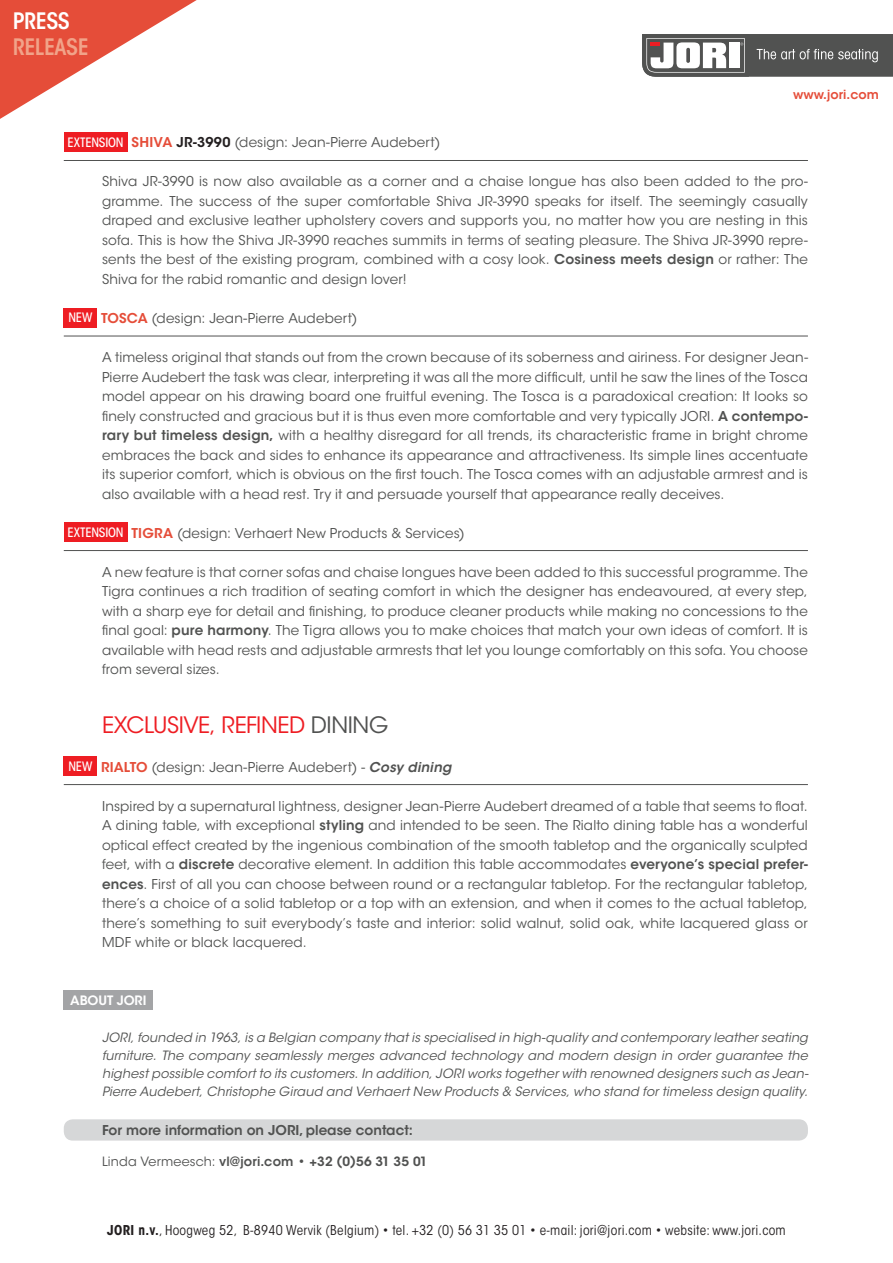
<style>
.page{position:relative;width:893px;height:1263px;background:#fff}
.page>*{position:absolute;margin:0;border:0;box-sizing:border-box;transform-origin:0 0}
.t1{font:22.5px "ITC Avant Garde Std";letter-spacing:-.015em;color:#ee1d23}
.t2{font:600 condensed 22.5px "ITC Avant Garde Std";letter-spacing:-.02em;color:#f1a389}
.t3{font:600 condensed 22.5px "ITC Avant Garde Std";letter-spacing:-.02em;color:#fff}
.t4{font:13.5px/19.5px "ITC Avant Garde Std";letter-spacing:.01em;color:#515251;text-align:justify}
.Standaard{font:condensed 13.5px "ITC Avant Garde Std";letter-spacing:.02em;color:#231f20}
.t5{font:600 13.5px "ITC Avant Garde Std";color:#515251}
.t6{font:500 condensed 12.9px "ITC Avant Garde Std";letter-spacing:-.01em;color:#fff}
.t7{font:600 12.9px "ITC Avant Garde Std";letter-spacing:-.005em;color:#fff}
.Tekst{font:italic 12.75px/18px "ITC Avant Garde Std";letter-spacing:.015em;color:#515251;text-align:justify}
.t8{font:600 12.75px "ITC Avant Garde Std";letter-spacing:.015em;color:#515251}
.Kop_5{font:600 12.45px "ITC Avant Garde Std";color:#e54d39}
.s1{font-weight:600;color:#e54d39}
.s2{font-weight:600;color:#231f20}
.s3{font-weight:600}
.s4{color:#515251}
.s5{font-weight:600;font-style:italic}
.s6{font-weight:400}
.s7{font-weight:700}
</style>
<div class="page">
<svg style="left:642px;top:34px;width:251px;height:43px"></svg>
<svg style="left:0;top:0;width:197px;height:119px"></svg>
<hr style="left:64px;top:160px;width:744px;height:1px;background:#515251">
<hr style="left:64px;top:336px;width:744px;height:1px;background:#515251">
<hr style="left:64px;top:550px;width:744px;height:1px;background:#515251">
<hr style="left:64px;top:784px;width:744px;height:1px;background:#515251">
<div style="left:64px;top:132px;width:64px;height:20px;background:#ee1d23"></div>
<div style="left:64px;top:308px;width:33px;height:19px;background:#ee1d23"></div>
<div style="left:64px;top:522px;width:64px;height:20px;background:#ee1d23"></div>
<div style="left:64px;top:756px;width:33px;height:20px;background:#ee1d23"></div>
<div style="left:64px;top:990px;width:89px;height:20px;background:#a3a4a6"></div>
<div style="left:64px;top:1119px;width:744px;height:21px;background:#d6d7d8;border-radius:9px"></div>
<p class="t3" style="left:13px;top:7px;width:59px">PRESS</p>
<p class="t2" style="left:13px;top:32px;width:77px">RELEASE</p>
<p class="Kop_5" style="left:793px;top:87px;width:87px">www.jori.com</p>
<p class="t6" style="left:68px;top:134px;width:58px">EXTENSION</p>
<p class="t4" style="left:132px;top:133px;width:310px"><span class="s1">SHIVA</span> <span class="s2">JR-3990</span> (design: Jean-Pierre Audebert)</p>
<p class="t4" style="left:102px;top:172px;width:707px">Shiva JR-3990 is now also available as a corner and a chaise longue has also been added to the pro&shy;gramme. The success of the super comfortable Shiva JR-3990 speaks for itself. The seemingly casually draped and exclusive leather upholstery covers and supports you, no matter how you are nesting in this sofa. This is how the Shiva JR-3990 reaches summits in terms of seating pleasure. The Shiva JR-3990 repre&shy;sents the best of the existing program, combined with a cosy look. <span class="s3">Cosiness meets design</span> or rather: The Shiva for the rabid romantic and design lover!</p>
<p class="t6" style="left:68px;top:310px;width:25px">NEW</p>
<p class="t4" style="left:101px;top:309px;width:258px"><span class="s1">TOSCA</span> (design: Jean-Pierre Audebert)</p>
<p class="t4" style="left:102px;top:348px;width:707px">A timeless original that stands out from the crown because of its soberness and airiness. For designer Jean-Pierre Audebert the task was clear, interpreting it was all the more difficult, until he saw the lines of the Tosca model appear on his drawing board one fruitful evening. The Tosca is a paradoxical creation: It looks so finely constructed and gracious but it is thus even more comfortable and very typically JORI. <span class="s3">A contempo&shy;rary but timeless design,</span> with a healthy disregard for all trends, its characteristic frame in bright chrome embraces the back and sides to enhance its appearance and attractiveness. Its simple lines accentuate its superior comfort, which is obvious on the first touch. The Tosca comes with an adjustable armrest and is also available with a head rest. Try it and persuade yourself that appearance really deceives.</p>
<p class="t6" style="left:68px;top:524px;width:58px">EXTENSION</p>
<p class="t4" style="left:132px;top:523px;width:335px"><span class="s1">TIGRA</span> (design: Verhaert New Products &amp; Services)</p>
<p class="t4" style="left:102px;top:562px;width:707px">A new feature is that corner sofas and chaise longues have been added to this successful programme. The Tigra continues a rich tradition of seating comfort in which the designer has endeavoured, at every step, with a sharp eye for detail and finishing, to produce cleaner products while making no concessions to the final goal: <span class="s3">pure harmony</span>. The Tigra allows you to make choices that match your own ideas of comfort. It is available with head rests and adjustable armrests that let you lounge comfortably on this sofa. You choose from several sizes.</p>
<p class="t1" style="left:102px;top:711px;width:288px">EXCLUSIVE, REFINED <span class="s4">DINING</span></p>
<p class="t6" style="left:68px;top:758px;width:25px">NEW</p>
<p class="t4" style="left:101px;top:757px;width:352px"><span class="s1">RIALTO</span> (design: Jean-Pierre Audebert) - <span class="s5">Cosy dining</span></p>
<p class="t4" style="left:102px;top:796px;width:707px">Inspired by a supernatural lightness, designer Jean-Pierre Audebert dreamed of a table that seems to float.<br>A dining table, with exceptional <span class="s3">styling</span> and intended to be seen. The Rialto dining table has a wonderful optical effect created by the ingenious combination of the smooth tabletop and the organically sculpted feet, with a <span class="s3">discrete</span> decorative element. In addition this table accommodates <span class="s3">everyone’s special prefer&shy;ences</span>. First of all you can choose between round or a rectangular tabletop. For the rectangular tabletop, there’s a choice of a solid tabletop or a top with an extension, and when it comes to the actual tabletop, there’s something to suit everybody’s taste and interior: solid walnut, solid oak, white lacquered glass or MDF white or black lacquered.</p>
<p class="t7" style="left:70px;top:992px;width:78px">ABOUT JORI</p>
<p class="Tekst" style="left:102px;top:1028px;width:708px">JORI, founded in 1963, is a Belgian company that is specialised in high-quality and contemporary leather seating furniture. The company seamlessly merges advanced technology and modern design in order guarantee the highest possible comfort to its customers. In addition, JORI works together with renowned designers such as Jean-Pierre Audebert, Christophe Giraud and Verhaert New Products &amp; Services, who stand for timeless design quality.</p>
<p class="t5" style="left:102px;top:1121px;width:312px">For more information on JORI, please contact:</p>
<p class="t8" style="left:102px;top:1153px;width:327px"><span class="s6">Linda Vermeesch:</span> vl@jori.com • +32 (0)56 31 35 01</p>
<p class="Standaard" style="left:107px;top:1222px;width:680px"><span class="s7">JORI n.v.</span>, Hoogweg 52, B-8940 Wervik (Belgium) • tel. +32 (0) 56 31 35 01 • e-mail: jori@jori.com • website: www.jori.com</p>
</div>
